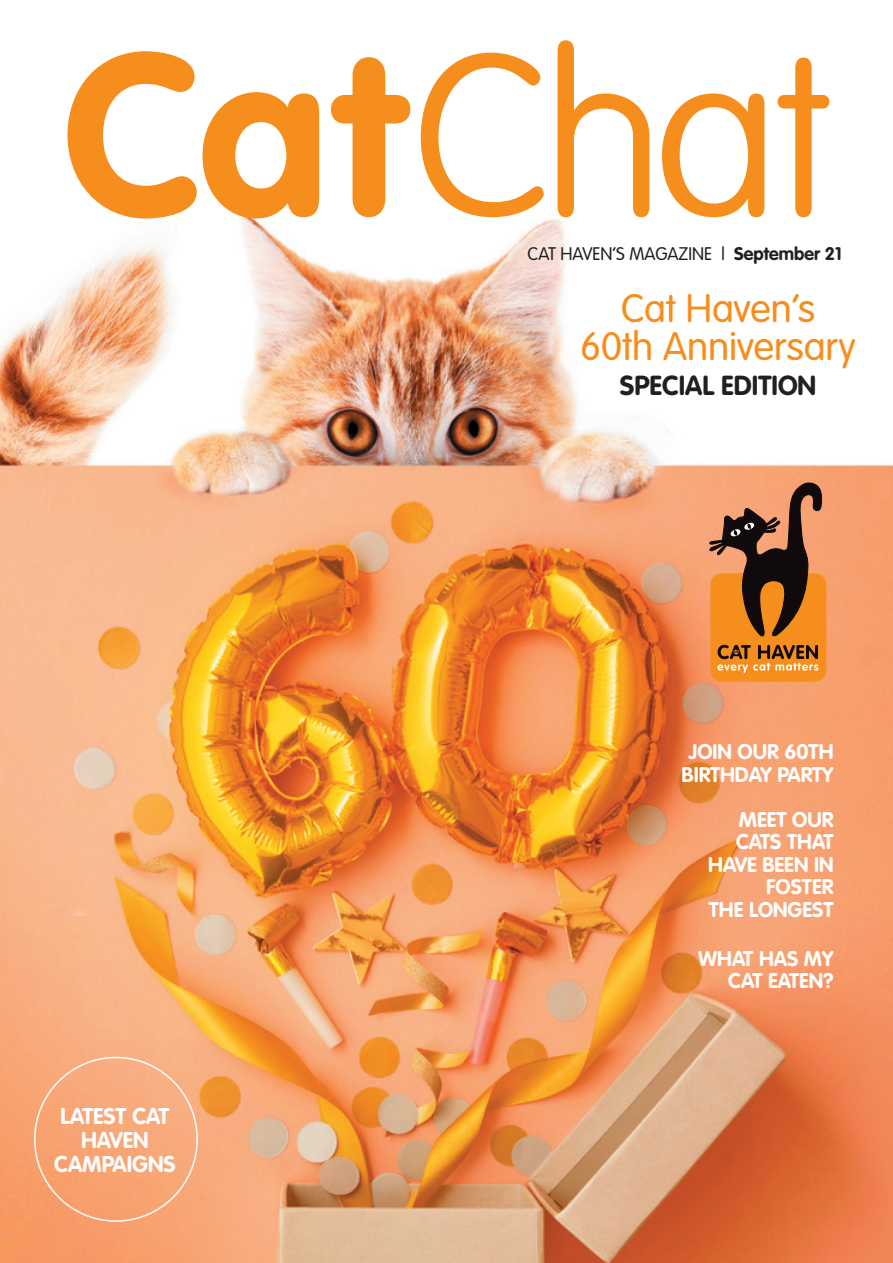
<style>
.page{position:relative;width:893px;height:1263px;background:#fff}
.page>*{position:absolute;margin:0;border:0;box-sizing:border-box;transform-origin:0 0}
.t1{font:100 227.25px "VAG Rounded";color:#f68e1e}
.t2{font:300 39.15px/38.1px "VAG Rounded";color:#f68e1e;text-align:center}
.t3{font:700 27.15px "VAG Rounded";color:#231f20}
.t4{font:700 22.5px/24px "VAG Rounded";color:#fff;text-align:center}
.t5{font:700 21px/22.5px "VAG Rounded";color:#fff;text-align:right}
.t6{font:300 18px "VAG Rounded";color:#231f20}
.s1{font-weight:700}
</style>
<div class="page">
<img style="left:0;top:213px;width:893px;height:1050px">
<div style="left:710px;top:573px;width:116px;height:109px;background:#f68e1e;border-radius:12px"></div>
<svg style="left:709px;top:482px;width:114px;height:157px"></svg>
<svg style="left:717px;top:645px;width:101px;height:28px"></svg>
<h1 class="t1" style="left:64px;top:6px;width:769px"><span class="s1">Cat</span>Chat</h1>
<p class="t6" style="left:528px;top:243px;width:316px">CAT HAVEN’S MAGAZINE | <span class="s1">September 21</span></p>
<h2 class="t2" style="left:580px;top:289px;width:277px">Cat Haven’s<br>60th Anniversary</h2>
<p class="t3" style="left:620px;top:369px;width:198px">SPECIAL EDITION</p>
<p class="t4" style="left:54px;top:1104px;width:123px">LATEST CAT<br>HAVEN<br>CAMPAIGNS</p>
<p class="t5" style="left:682px;top:740px;width:153px;text-align:center">JOIN OUR 60TH<br>BIRTHDAY PARTY</p>
<p class="t5" style="left:708px;top:808px;width:127px">MEET OUR<br>CATS THAT<br>HAVE BEEN IN<br>FOSTER<br>THE LONGEST</p>
<p class="t5" style="left:698px;top:947px;width:137px">WHAT HAS MY<br>CAT EATEN?</p>
</div>
